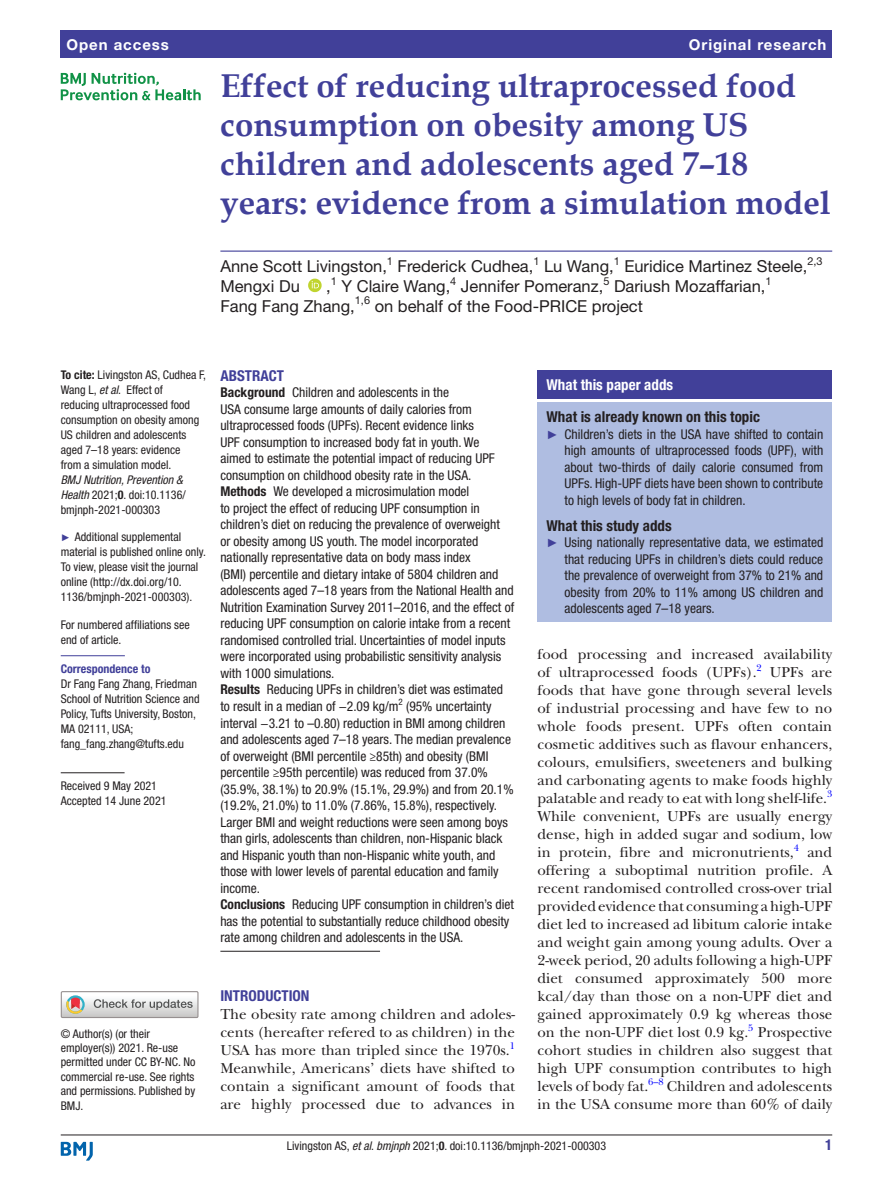
<style>
.page{position:relative;width:893px;height:1191px;background:#fff}
.page>*{position:absolute;margin:0;border:0;box-sizing:border-box;transform-origin:0 0}
.t1{font:700 33px/39px "Book Antiqua";color:#414099}
.t2{font:16.5px "Helvetica Neue LT Std";color:#231f20}
.t3{font:15px/18px "New Baskerville";color:#231f20;text-align:justify}
.t4{font:700 condensed 15px "Helvetica Neue LT Std";color:#231f20}
.t5{font:700 15px "Helvetica Neue LT Std";letter-spacing:.065em;color:#fff}
.t6{font:700 condensed 15px "Helvetica Neue LT Std";color:#414099}
.t7{font:700 condensed 15px "Helvetica Neue LT Std";color:#fff}
.t8{font:condensed 13.5px/16.5px "Helvetica Neue LT Std";color:#231f20;text-align:justify}
.t9{font:condensed 12px/15px "Helvetica Neue LT Std";color:#231f20}
.t10{font:700 condensed 12px "Helvetica Neue LT Std";color:#414099}
.t11{font:10.95px "Helvetica Neue LT Std";color:#231f20}
.t12{font:9.9px "New Baskerville";color:#00f}
.s1{font-weight:700}
.s2{font-style:italic}
.s3{font-family:"Arial";font-stretch:normal;font-size:9.75px;color:#414099}
.s4{font-family:"Arial";font-stretch:normal;font-size:12px;color:#414099}
</style>
<div class="page">
<hr style="left:61px;top:1134px;width:771px;height:1px;background:#231f20">
<svg style="left:61px;top:1141px;width:32px;height:19px"></svg>
<div style="left:61px;top:31px;width:771px;height:27px;background:#414099"></div>
<hr style="left:220px;top:250px;width:612px;height:2px;background:#414099">
<svg style="left:308px;top:279px;width:14px;height:13px"></svg>
<hr style="left:61px;top:655px;width:64px;height:1px;background:#414099">
<hr style="left:61px;top:772px;width:64px;height:1px;background:#231f20">
<div style="left:61px;top:991px;width:138px;height:27px;border:1px solid #969090"></div>
<svg style="left:61px;top:991px;width:137px;height:26px"></svg>
<svg style="left:61px;top:73px;width:140px;height:27px"></svg>
<hr style="left:220px;top:951px;width:160px;height:1px;background:#231f20">
<div style="left:538px;top:370px;width:294px;height:29px;background:#414099"></div>
<div style="left:538px;top:403px;width:294px;height:219px;background:#afbde1"></div>
<p class="t5" style="left:66px;top:35px;width:104px">Open access</p>
<p class="t5" style="left:689px;top:35px;width:139px">Original research</p>
<h1 class="t1" style="left:220px;top:66px;width:612px">Effect of reducing ultraprocessed food consumption on obesity among US children and adolescents aged 7–18 years: evidence from a simulation model</h1>
<p class="t2" style="left:220px;top:257px;width:168px">Anne Scott Livingston,</p>
<p class="t11" style="left:387px;top:254px;width:8px">1</p>
<p class="t2" style="left:398px;top:257px;width:137px">Frederick Cudhea,</p>
<p class="t11" style="left:533px;top:254px;width:8px">1</p>
<p class="t2" style="left:544px;top:257px;width:71px">Lu Wang,</p>
<p class="t11" style="left:614px;top:254px;width:8px">1</p>
<p class="t2" style="left:624px;top:257px;width:185px">Euridice Martinez Steele,</p>
<p class="t11" style="left:807px;top:254px;width:17px">2,3</p>
<p class="t2" style="left:220px;top:276px;width:81px">Mengxi Du</p>
<p class="t2" style="left:326px;top:276px;width:6px">,</p>
<p class="t11" style="left:331px;top:274px;width:8px">1</p>
<p class="t2" style="left:341px;top:276px;width:110px">Y Claire Wang,</p>
<p class="t11" style="left:450px;top:274px;width:8px">4</p>
<p class="t2" style="left:461px;top:276px;width:144px">Jennifer Pomeranz,</p>
<p class="t11" style="left:603px;top:274px;width:8px">5</p>
<p class="t2" style="left:614px;top:276px;width:153px">Dariush Mozaffarian,</p>
<p class="t11" style="left:766px;top:274px;width:8px">1</p>
<p class="t2" style="left:220px;top:296px;width:136px">Fang Fang Zhang,</p>
<p class="t11" style="left:355px;top:294px;width:17px">1,6</p>
<p class="t2" style="left:375px;top:296px;width:270px">on behalf of the Food-PRICE project</p>
<p class="t9" style="left:61px;top:367px;width:147px"><span class="s1">To cite:</span> Livingston AS, Cudhea F,<br>Wang L, <span class="s2">et al</span>. Effect of<br>reducing ultraprocessed food consumption on obesity among<br>US children and adolescents aged 7–18 years: evidence<br>from a simulation model.</p>
<p class="t9" style="left:61px;top:472px;width:127px"><span class="s2">BMJ Nutrition, Prevention &amp;<br>Health</span> 2021;<span class="s1">0</span>. doi:10.1136/ bmjnph-2021-000303</p>
<p class="t9" style="left:61px;top:529px;width:147px"><span class="s3">►</span> Additional supplemental material is published online only.<br>To view, please visit the journal online (http://dx.doi.org/10.<br>1136/bmjnph-2021-000303).</p>
<p class="t9" style="left:61px;top:617px;width:130px">For numbered affiliations see end of article.</p>
<p class="t10" style="left:61px;top:661px;width:91px">Correspondence to</p>
<p class="t9" style="left:61px;top:676px;width:140px">Dr Fang Fang Zhang, Friedman<br>School of Nutrition Science and<br>Policy, Tufts University, Boston,<br>MA 02111, USA; fang_fang.zhang@tufts.edu</p>
<p class="t9" style="left:61px;top:778px;width:107px">Received 9 May 2021<br>Accepted 14 June 2021</p>
<p class="t9" style="left:61px;top:1026px;width:136px;line-height:14.4px">© Author(s) (or their employer(s)) 2021. Re-use permitted under CC BY-NC. No commercial re-use. See rights and permissions. Published by<br>BMJ.</p>
<p class="t6" style="left:220px;top:366px;width:65px">ABSTRACT</p>
<p class="t8" style="left:220px;top:384px;width:295px;text-align:left"><span class="s1">Background</span> Children and adolescents in the<br>USA consume large amounts of daily calories from ultraprocessed foods (UPFs). Recent evidence links<br>UPF consumption to increased body fat in youth. We<br>aimed to estimate the potential impact of reducing UPF consumption on childhood obesity rate in the USA.<br><span class="s1">Methods</span> We developed a microsimulation model<br>to project the effect of reducing UPF consumption in children’s diet on reducing the prevalence of overweight<br>or obesity among US youth. The model incorporated nationally representative data on body mass index<br>(BMI) percentile and dietary intake of 5804 children and adolescents aged 7–18 years from the National Health and Nutrition Examination Survey 2011–2016, and the effect of reducing UPF consumption on calorie intake from a recent randomised controlled trial. Uncertainties of model inputs were incorporated using probabilistic sensitivity analysis with 1000 simulations.<br><span class="s1">Results</span> Reducing UPFs in children’s diet was estimated to result in a median of −2.09 kg/m<sup>2</sup> (95% uncertainty interval −3.21 to –0.80) reduction in BMI among children and adolescents aged 7–18 years. The median prevalence of overweight (BMI percentile ≥85th) and obesity (BMI percentile ≥95th percentile) was reduced from 37.0% (35.9%, 38.1%) to 20.9% (15.1%, 29.9%) and from 20.1% (19.2%, 21.0%) to 11.0% (7.86%, 15.8%), respectively.<br>Larger BMI and weight reductions were seen among boys than girls, adolescents than children, non-Hispanic black and Hispanic youth than non-Hispanic white youth, and those with lower levels of parental education and family income.<br><span class="s1">Conclusions</span> Reducing UPF consumption in children’s diet has the potential to substantially reduce childhood obesity rate among children and adolescents in the USA.</p>
<p class="t6" style="left:220px;top:986px;width:91px">INTRODUCTION</p>
<p class="t3" style="left:220px;top:1005px;width:296px">The obesity rate among children and adoles&shy;cents (hereafter refered to as children) in the USA has more than tripled since the 1970s.</p>
<p class="t12" style="left:510px;top:1039px;width:7px">1</p>
<p class="t3" style="left:220px;top:1059px;width:296px">Meanwhile, Americans’ diets have shifted to contain a significant amount of foods that are highly processed due to advances in</p>
<p class="t7" style="left:547px;top:375px;width:128px">What this paper adds</p>
<p class="t4" style="left:547px;top:408px;width:215px">What is already known on this topic</p>
<p class="t8" style="left:565px;top:426px;width:260px;text-indent:-18px"><span class="s4">►</span> Children’s diets in the USA have shifted to contain high amounts of ultraprocessed foods (UPF), with about two-thirds of daily calorie consumed from UPFs. High-UPF diets have been shown to contribute to high levels of body fat in children.</p>
<p class="t4" style="left:547px;top:516px;width:127px">What this study adds</p>
<p class="t8" style="left:565px;top:534px;width:260px;text-indent:-18px"><span class="s4">►</span> Using nationally representative data, we estimated that reducing UPFs in children’s diets could reduce the prevalence of overweight from 37% to 21% and obesity from 20% to 11% among US children and adolescents aged 7–18 years.</p>
<p class="t3" style="left:538px;top:645px;width:296px">food processing and increased availability of ultraprocessed foods (UPFs).</p>
<p class="t12" style="left:757px;top:661px;width:7px">2</p>
<p class="t3" style="left:538px;top:663px;width:296px;text-indent:232px">UPFs are foods that have gone through several levels of industrial processing and have few to no whole foods present. UPFs often contain cosmetic additives such as flavour enhancers, colours, emulsifiers, sweeteners and bulking and carbonating agents to make foods highly palatable and ready to eat with long shelf-life.</p>
<p class="t12" style="left:827px;top:787px;width:7px">3</p>
<p class="t3" style="left:538px;top:807px;width:296px">While convenient, UPFs are usually energy dense, high in added sugar and sodium, low in protein, fibre and micronutrients,<sup>4</sup></p>
<p class="t3" style="left:538px;top:843px;width:296px;text-indent:270px">and offering a suboptimal nutrition profile. A recent randomised controlled cross-over trial provided evidence that consuming a high-UPF diet led to increased ad libitum calorie intake and weight gain among young adults. Over a 2-week period, 20 adults following a high-UPF diet consumed approximately 500 more kcal/day than those on a non-UPF diet and gained approximately 0.9 kg whereas those on the non-UPF diet lost 0.9 kg.</p>
<p class="t12" style="left:748px;top:1021px;width:7px">5</p>
<p class="t3" style="left:538px;top:1023px;width:296px;text-indent:220px">Prospective cohort studies in children also suggest that high UPF consumption contributes to high levels of body fat.</p>
<p class="t12" style="left:648px;top:1075px;width:17px">6–8</p>
<p class="t3" style="left:538px;top:1077px;width:296px;text-align:right">Children and adolescents<br>in the USA consume more than 60% of daily</p>
<p class="t9" style="left:287px;top:1137px;width:321px">Livingston AS, <span class="s2">et al</span>. <span class="s2">bmjnph</span> 2021;<span class="s1">0</span>. doi:10.1136/bmjnph-2021-000303</p>
<p class="t6" style="left:825px;top:1135px;width:9px">1</p>
</div>
